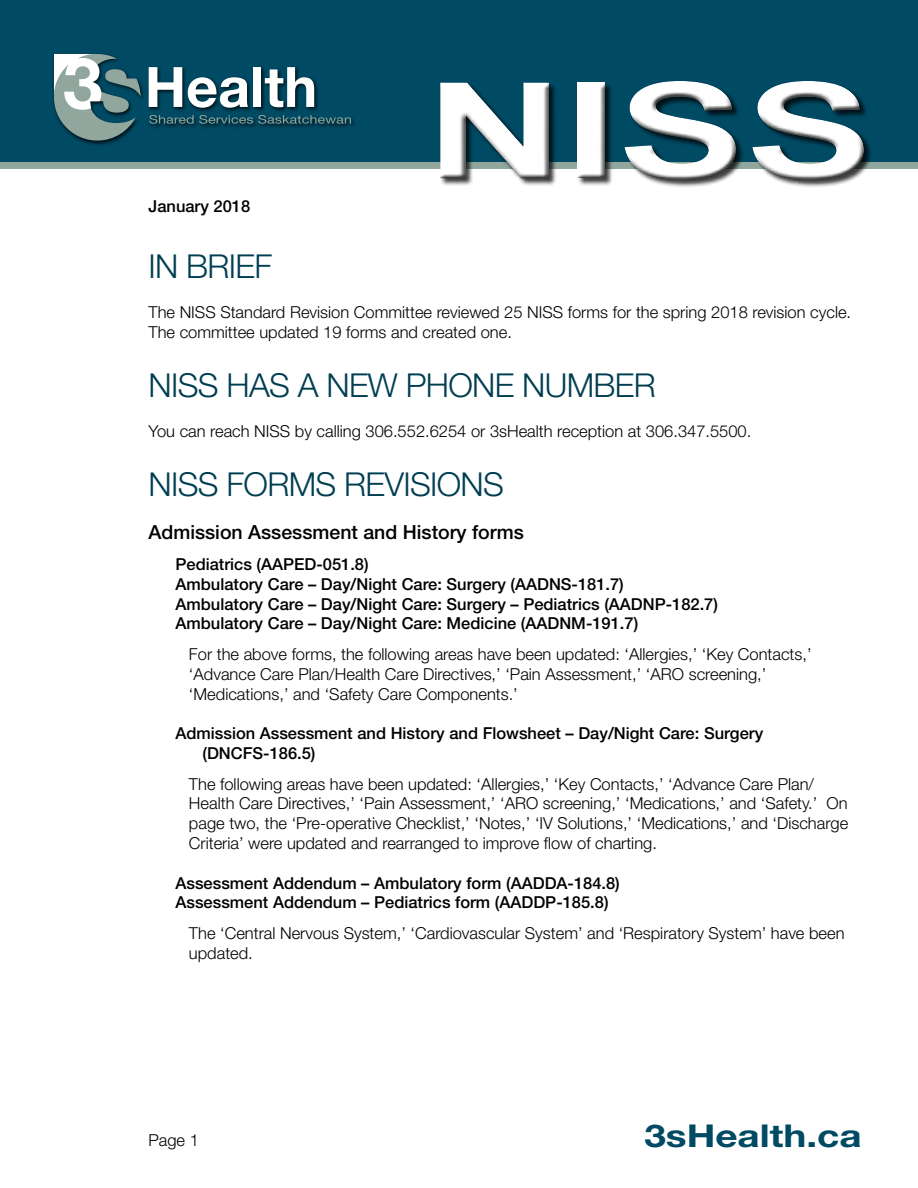
<style>
.page{position:relative;width:918px;height:1188px;background:#fff}
.page>*{position:absolute;margin:0;border:0;box-sizing:border-box;transform-origin:0 0}
.t1{font:300 33px "Helvetica Neue LT Std";letter-spacing:-.02em;color:#003e52}
.t2{font:700 31.5px "Helvetica Neue LT Std";color:#004a64;scale:1.23 1}
.t3{font:500 19.5px "Helvetica Neue LT Std";color:#000}
.t4{font:300 16.5px/19.8px "Helvetica Neue LT Std";color:#000}
.t5{font:500 16.5px/19.8px "Helvetica Neue LT Std";color:#000}
</style>
<div class="page">
<div style="left:0;top:158px;width:918px;height:10px;background:#91a79d"></div>
<div style="left:0;top:0;width:918px;height:162px;background:#004a64"></div>
<div style="left:53px;top:53px;width:303px;height:93px;background:#000;opacity:.75"></div>
<svg style="left:149px;top:67px;width:33px;height:40px"></svg>
<svg style="left:188px;top:77px;width:60px;height:31px"></svg>
<div style="left:253px;top:67px;width:8px;height:40px;background:#fff"></div>
<svg style="left:265px;top:67px;width:49px;height:40px"></svg>
<svg style="left:149px;top:115px;width:202px;height:9px"></svg>
<svg style="left:54px;top:54px;width:87px;height:87px"></svg>
<div style="left:440px;top:81px;width:432px;height:107px;background:#000;opacity:.75"></div>
<div style="left:435px;top:75px;width:430px;height:106px;background:#004a64"></div>
<div style="left:436px;top:79px;width:434px;height:102px;background:#000;opacity:.75"></div>
<p class="t5" style="left:148px;top:196px;width:103px">January 2018</p>
<h1 class="t1" style="left:148px;top:247px;width:125px">IN BRIEF</h1>
<p class="t4" style="left:148px;top:302px;width:704px">The NISS Standard Revision Committee reviewed 25 NISS forms for the spring 2018 revision cycle.<br>The committee updated 19 forms and created one.</p>
<h1 class="t1" style="left:148px;top:365px;width:509px">NISS HAS A NEW PHONE NUMBER</h1>
<p class="t4" style="left:148px;top:421px;width:604px">You can reach NISS by calling 306.552.6254 or 3sHealth reception at 306.347.5500.</p>
<h1 class="t1" style="left:148px;top:464px;width:357px">NISS FORMS REVISIONS</h1>
<p class="t3" style="left:148px;top:521px;width:377px">Admission Assessment and History forms</p>
<p class="t5" style="left:176px;top:554px;width:544px">Pediatrics (AAPED-051.8)<br>Ambulatory Care – Day/Night Care: Surgery (AADNS-181.7)<br>Ambulatory Care – Day/Night Care: Surgery – Pediatrics (AADNP-182.7)<br>Ambulatory Care – Day/Night Care: Medicine (AADNM-191.7)</p>
<p class="t4" style="left:189px;top:644px;width:624px">For the above forms, the following areas have been updated: ‘Allergies,’ ‘Key Contacts,’ ‘Advance Care Plan/Health Care Directives,’ ‘Pain Assessment,’ ‘ARO screening,’ ‘Medications,’ and ‘Safety Care Components.’</p>
<p class="t5" style="left:202px;top:723px;width:562px;text-indent:-27px">Admission Assessment and History and Flowsheet – Day/Night Care: Surgery (DNCFS-186.5)</p>
<p class="t4" style="left:189px;top:774px;width:661px">The following areas have been updated: ‘Allergies,’ ‘Key Contacts,’ ‘Advance Care Plan/ Health Care Directives,’ ‘Pain Assessment,’ ‘ARO screening,’ ‘Medications,’ and ‘Safety.’ On page two, the ‘Pre-operative Checklist,’ ‘Notes,’ ‘IV Solutions,’ ‘Medications,’ and ‘Discharge Criteria’ were updated and rearranged to improve flow of charting.</p>
<p class="t5" style="left:176px;top:873px;width:446px">Assessment Addendum – Ambulatory form (AADDA-184.8)<br>Assessment Addendum – Pediatrics form (AADDP-185.8)</p>
<p class="t4" style="left:189px;top:923px;width:657px">The ‘Central Nervous System,’ ‘Cardiovascular System’ and ‘Respiratory System’ have been updated.</p>
<p class="t4" style="left:148px;top:1130px;width:52px">Page 1</p>
<h2 class="t2" style="left:644px;top:1117px;width:178px">3sHealth.ca</h2>
</div>
